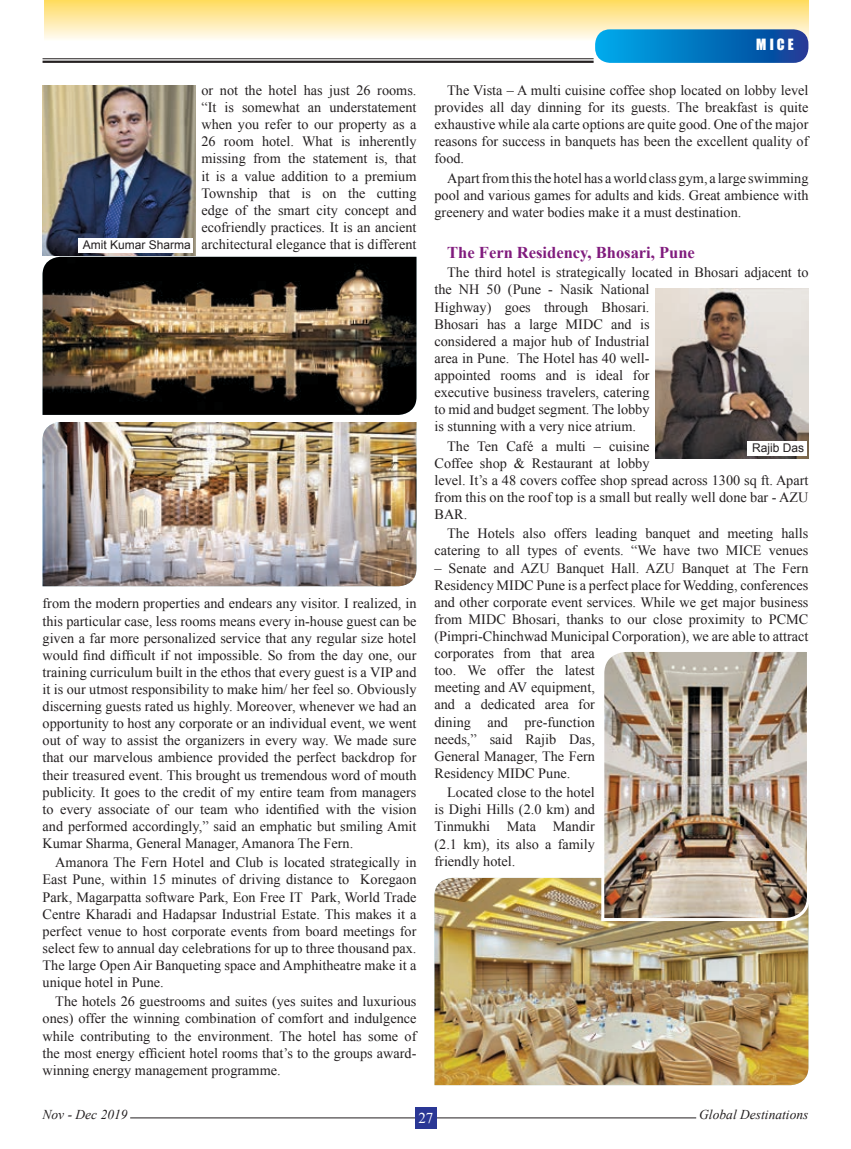
<style>
.page{position:relative;width:851px;height:1149px;background:#fff}
.page>*{position:absolute;margin:0;border:0;box-sizing:border-box;transform-origin:0 0}
.t1{font:700 16.5px "Times New Roman";color:#801b7d}
.t2{font:15px "Times New Roman";color:#fff}
.t3{font:14.25px/17.1px "Times New Roman";color:#231f20;text-align:justify}
.t4{font:14.25px "Impact";color:#fff}
.t5{font:italic 13.5px "Times New Roman";color:#231f20}
.t6{font:12px "Arial";color:#231f20}
</style>
<div class="page">
<div style="left:44px;top:0;width:764px;height:41px;background:linear-gradient(to bottom,#ffdb5f,#fffcf7)"></div>
<svg style="left:595px;top:29px;width:213px;height:34px;background:#0775bf"></svg>
<hr style="left:43px;top:61px;width:550px;height:2px;background:#231f20">
<hr style="left:43px;top:58px;width:550px;height:1px;background:#231f20">
<hr style="left:130px;top:1117px;width:566px;height:1px;background:#231f20">
<div style="left:415px;top:1106px;width:21px;height:22px;background:#2a3795"></div>
<img style="left:43px;top:257px;width:373px;height:158px">
<img style="left:43px;top:422px;width:373px;height:164px">
<img style="left:434px;top:877px;width:374px;height:207px">
<img style="left:599px;top:652px;width:210px;height:270px">
<img style="left:43px;top:85px;width:152px;height:170px">
<div style="left:78px;top:238px;width:115px;height:15px;background:#fff"></div>
<img style="left:655px;top:288px;width:153px;height:170px">
<div style="left:746px;top:441px;width:60px;height:15px;background:#fff"></div>
<p class="t6" style="left:83px;top:236px;width:110px">Amit Kumar Sharma</p>
<p class="t3" style="left:201px;top:81px;width:216px">or not the hotel has just 26 rooms. “It is somewhat an understatement when you refer to our property as a 26 room hotel. What is inherently missing from the statement is, that it is a value addition to a premium Township that is on the cutting edge of the smart city concept and ecofriendly practices. It is an ancient architectural elegance that is different</p>
<p class="t3" style="left:43px;top:594px;width:375px">from the modern properties and endears any visitor. I realized, in this particular case, less rooms means every in-house guest can be given a far more personalized service that any regular size hotel would find difficult if not impossible. So from the day one, our training curriculum built in the ethos that every guest is a VIP and it is our utmost responsibility to make him/ her feel so. Obviously discerning guests rated us highly. Moreover, whenever we had an opportunity to host any corporate or an individual event, we went out of way to assist the organizers in every way. We made sure that our marvelous ambience provided the perfect backdrop for their treasured event. This brought us tremendous word of mouth publicity. It goes to the credit of my entire team from managers to every associate of our team who identified with the vision and performed accordingly,” said an emphatic but smiling Amit Kumar Sharma, General Manager, Amanora The Fern.</p>
<p class="t3" style="left:43px;top:853px;width:375px;text-indent:13px">Amanora The Fern Hotel and Club is located strategically in East Pune, within 15 minutes of driving distance to Koregaon Park, Magarpatta software Park, Eon Free IT Park, World Trade Centre Kharadi and Hadapsar Industrial Estate. This makes it a perfect venue to host corporate events from board meetings for select few to annual day celebrations for up to three thousand pax.<br>The large Open Air Banqueting space and Amphitheatre make it a unique hotel in Pune.</p>
<p class="t3" style="left:43px;top:992px;width:375px;text-indent:13px">The hotels 26 guestrooms and suites (yes suites and luxurious ones) offer the winning combination of comfort and indulgence while contributing to the environment. The hotel has some of the most energy efficient hotel rooms that’s to the groups award&shy;winning energy management programme.</p>
<p class="t4" style="left:756px;top:33px;width:39px">MICE</p>
<p class="t3" style="left:434px;top:81px;width:375px;text-indent:13px">The Vista – A multi cuisine coffee shop located on lobby level provides all day dinning for its guests. The breakfast is quite exhaustive while ala carte options are quite good. One of the major reasons for success in banquets has been the excellent quality of food.</p>
<p class="t3" style="left:434px;top:169px;width:375px;text-indent:13px">Apart from this the hotel has a world class gym, a large swimming pool and various games for adults and kids. Great ambience with greenery and water bodies make it a must destination.</p>
<p class="t1" style="left:447px;top:243px;width:249px">The Fern Residency, Bhosari, Pune</p>
<p class="t3" style="left:434px;top:264px;width:375px;text-align:left;text-indent:13px">The third hotel is strategically located in Bhosari adjacent to the NH 50 (Pune - Nasik National<br>Highway) goes through Bhosari.<br>Bhosari has a large MIDC and is<br>considered a major hub of Industrial<br>area in Pune. The Hotel has 40 well-<br>appointed rooms and is ideal for<br>executive business travelers, catering<br>to mid and budget segment. The lobby<br>is stunning with a very nice atrium.</p>
<p class="t3" style="left:434px;top:437px;width:375px;text-align:left;text-indent:13px">The Ten Café a multi – cuisine<br>Coffee shop &amp; Restaurant at lobby<br>level. It’s a 48 covers coffee shop spread across 1300 sq ft. Apart from this on the roof top is a small but really well done bar - AZU BAR.</p>
<p class="t3" style="left:434px;top:524px;width:375px;text-align:right">The Hotels also offers leading banquet and meeting halls catering to all types of events. “We have two MICE venues</p>
<p class="t3" style="left:434px;top:559px;width:375px;text-align:left">– Senate and AZU Banquet Hall. AZU Banquet at The Fern Residency MIDC Pune is a perfect place for Wedding, conferences and other corporate event services. While we get major business from MIDC Bhosari, thanks to our close proximity to PCMC (Pimpri-Chinchwad Municipal Corporation), we are able to attract corporates from that area<br>too. We offer the latest<br>meeting and AV equipment,<br>and a dedicated area for<br>dining and pre-function<br>needs,” said Rajib Das,<br>General Manager, The Fern<br>Residency MIDC Pune.</p>
<p class="t3" style="left:434px;top:783px;width:162px;text-indent:13px">Located close to the hotel is Dighi Hills (2.0 km) and Tinmukhi Mata Mandir (2.1 km), its also a family friendly hotel.</p>
<p class="t6" style="left:752px;top:439px;width:54px">Rajib Das</p>
<p class="t5" style="left:43px;top:1106px;width:87px">Nov - Dec 2019</p>
<p class="t5" style="left:699px;top:1106px;width:111px">Global Destinations</p>
<p class="t2" style="left:418px;top:1107px;width:16px">27</p>
</div>
